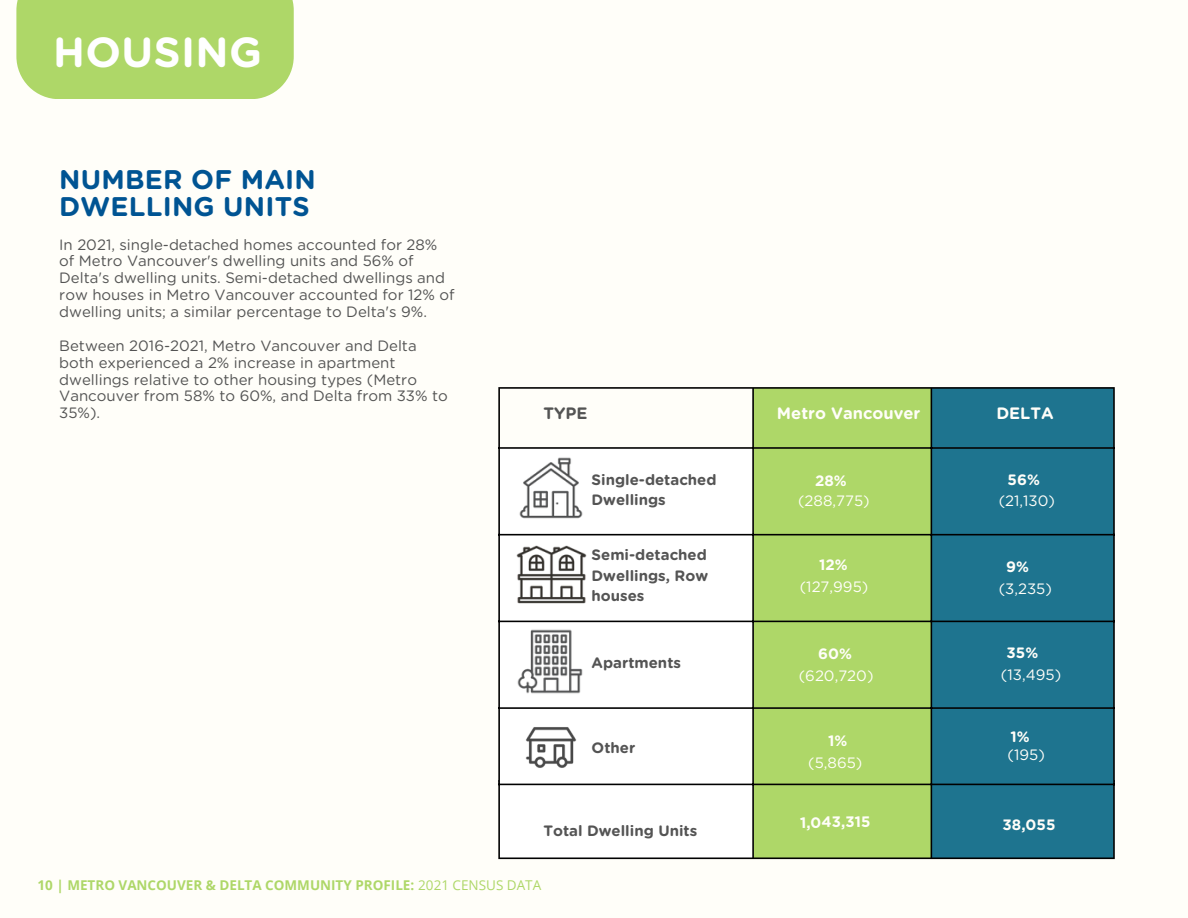
<style>
.page{position:relative;width:1188px;height:918px;background:#fffef9}
.page>*{position:absolute;margin:0;border:0;box-sizing:border-box;transform-origin:0 0}
.t1{font:700 42px "Gotham Rounded";letter-spacing:.01em;color:#fff}
.t2{font:700 27px/27px "Gotham Rounded";letter-spacing:.01em;color:#005493}
.t3{font:700 16.5px "Gotham Rounded";color:#fffef9}
.t4{font:700 16.5px "Gotham Rounded";color:#545454}
.t5{font:15px/16.8px "Gotham Rounded";color:#545454}
.t6{font:700 15px/20.2px "Gotham Rounded";color:#545454;text-align:justify}
.t7{font:15px "Gotham";color:#fffef9}
.t8{font:15px "Gotham Rounded";color:#fffef9}
.t9{font:700 15px "Gotham";color:#fffef9}
.t10{font:700 15px "Gotham Rounded";color:#fffef9}
.t11{font:700 13.5px "Open Sans";color:#aed768}
.s1{font-weight:400}
</style>
<div class="page">
<div style="left:16px;top:0;width:278px;height:99px;background:#aed768"></div>
<div style="left:754px;top:389px;width:177px;height:392px;background:#aed768"></div>
<div style="left:932px;top:389px;width:181px;height:392px;background:#1e748f"></div>
<svg style="left:500px;top:533px;width:252px;height:90px"></svg>
<hr style="left:498px;top:389px;width:2px;height:392px;background:#000">
<hr style="left:752px;top:389px;width:2px;height:392px;background:#000">
<hr style="left:931px;top:389px;width:1px;height:392px;background:#000">
<hr style="left:1113px;top:389px;width:2px;height:392px;background:#000">
<hr style="left:498px;top:387px;width:617px;height:2px;background:#000">
<hr style="left:498px;top:447px;width:617px;height:2px;background:#000">
<hr style="left:498px;top:534px;width:617px;height:1px;background:#000">
<hr style="left:498px;top:621px;width:617px;height:1px;background:#000">
<hr style="left:498px;top:707px;width:617px;height:2px;background:#000">
<img style="left:516px;top:540px;width:70px;height:70px">
<img style="left:519px;top:457px;width:64px;height:62px">
<img style="left:517px;top:629px;width:66px;height:65px">
<svg style="left:500px;top:782px;width:613px;height:75px"></svg>
<hr style="left:498px;top:781px;width:2px;height:77px;background:#000">
<hr style="left:752px;top:781px;width:2px;height:77px;background:#000">
<hr style="left:931px;top:781px;width:1px;height:77px;background:#000">
<hr style="left:1113px;top:781px;width:2px;height:77px;background:#000">
<hr style="left:498px;top:781px;width:617px;height:1px;background:#000">
<hr style="left:498px;top:784px;width:617px;height:1px;background:#000">
<hr style="left:498px;top:857px;width:617px;height:2px;background:#000">
<img style="left:525px;top:727px;width:52px;height:41px">
<h1 class="t1" style="left:53px;top:34px;width:210px">HOUSING</h1>
<h2 class="t2" style="left:59px;top:168px;width:258px">NUMBER OF MAIN<br>DWELLING UNITS</h2>
<h5 class="t5" style="left:59px;top:237px;width:397px">In 2021, single-detached homes accounted for 28% of Metro Vancouver's dwelling units and 56% of Delta's dwelling units. Semi-detached dwellings and row houses in Metro Vancouver accounted for 12% of dwelling units; a similar percentage to Delta's 9%.</h5>
<h5 class="t5" style="left:59px;top:338px;width:390px">Between 2016-2021, Metro Vancouver and Delta both experienced a 2% increase in apartment dwellings relative to other housing types (Metro Vancouver from 58% to 60%, and Delta from 33% to 35%).</h5>
<p class="t4" style="left:543px;top:406px;width:46px">TYPE</p>
<h5 class="t3" style="left:777px;top:406px;width:145px">Metro Vancouver</h5>
<p class="t3" style="left:996px;top:406px;width:59px">DELTA</p>
<h5 class="t6" style="left:592px;top:470px;width:127px">Single-detached<br>Dwellings</h5>
<h5 class="t6" style="left:592px;top:546px;width:118px">Semi-detached Dwellings, Row houses</h5>
<h4 class="t6" style="left:592px;top:653px;width:91px">Apartments</h4>
<h4 class="t6" style="left:592px;top:738px;width:45px">Other</h4>
<h5 class="t6" style="left:543px;top:821px;width:155px">Total Dwelling Units</h5>
<h5 class="t9" style="left:815px;top:472px;width:33px">28%</h5>
<h5 class="t7" style="left:798px;top:492px;width:73px">(288,775)</h5>
<h5 class="t9" style="left:819px;top:556px;width:30px">12%</h5>
<h5 class="t7" style="left:800px;top:578px;width:70px">(127,995)</h5>
<h5 class="t9" style="left:818px;top:644px;width:35px">60%</h5>
<h5 class="t7" style="left:799px;top:667px;width:76px">(620,720)</h5>
<p class="t9" style="left:828px;top:731px;width:21px">1%</p>
<h5 class="t7" style="left:808px;top:754px;width:56px">(5,865)</h5>
<h5 class="t9" style="left:800px;top:813px;width:72px;rotate:-1deg">1,043,315</h5>
<h5 class="t10" style="left:1008px;top:473px;width:34px">56%</h5>
<h5 class="t8" style="left:999px;top:494px;width:58px">(21,130)</h5>
<h5 class="t10" style="left:1006px;top:560px;width:24px">9%</h5>
<h4 class="t8" style="left:999px;top:582px;width:55px">(3,235)</h4>
<h4 class="t10" style="left:1007px;top:646px;width:33px">35%</h4>
<p class="t8" style="left:1001px;top:668px;width:62px">(13,495)</p>
<h3 class="t10" style="left:1010px;top:730px;width:21px">1%</h3>
<h5 class="t8" style="left:1008px;top:748px;width:39px">(195)</h5>
<p class="t9" style="left:1003px;top:815px;width:54px">38,055</p>
<h5 class="t11" style="left:38px;top:876px;width:505px">10 | METRO VANCOUVER &amp; DELTA COMMUNITY PROFILE: <span class="s1">2021 CENSUS DATA</span></h5>
</div>
